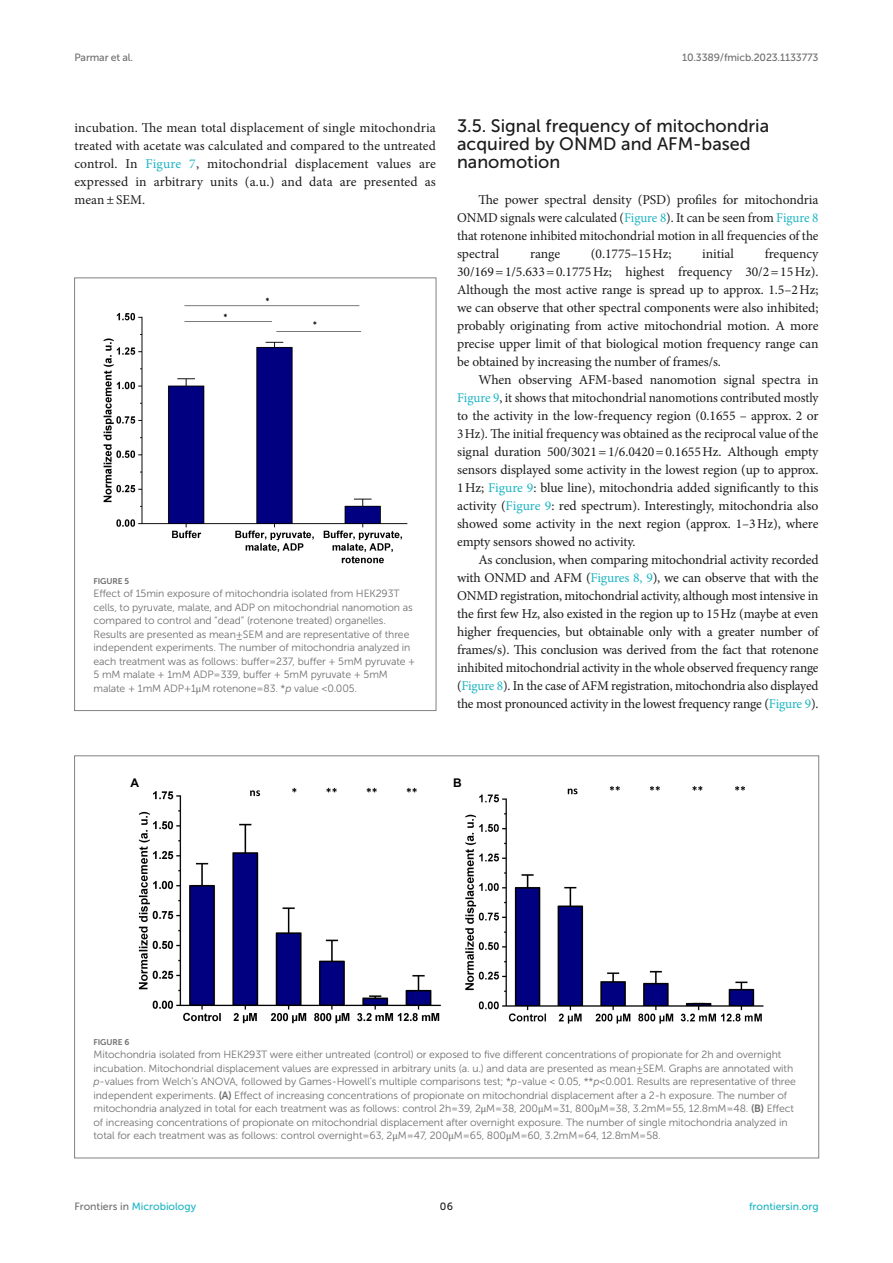
<style>
.page{position:relative;width:893px;height:1263px;background:#fff}
.page>*{position:absolute;margin:0;border:0;box-sizing:border-box;transform-origin:0 0}
.HEAD_2{font:18px/18px "Museo Sans 500";color:#1b1c1b}
.TEXT{font:13.5px/18px "Minion Pro";letter-spacing:-.015em;color:#1b1c1b;text-align:justify}
.TEXT_FLUSH{font:13.5px/18px "Minion Pro";letter-spacing:-.005em;color:#1b1c1b;text-align:justify}
.t1{font:700 12px "Arial";color:#000}
.FIG_LEG{font:10.5px/13.5px "Museo Sans 300";letter-spacing:-.01em;color:#706f70}
.t2{font:10.5px "Museo Sans 500";color:#1db5c3}
.t3{font:10.5px "Museo Sans 500";letter-spacing:-.015em;color:#706f70}
.t4{font:10.5px "Museo Sans 500";color:#1b1c1b}
.FIG_HD{font:8.25px "Museo Sans 700";letter-spacing:-.01em;color:#706f70}
.s1{color:#1db5c3}
.s2{font-family:"STIX General"}
.s3{font-style:italic}
.s4{font-family:"Museo Sans 700"}
.s5{color:#706f70}
</style>
<div class="page">
<img style="left:103px;top:297px;width:305px;height:267px">
<div style="left:74px;top:278px;width:362px;height:433px;border:1px solid #808285"></div>
<img style="left:138px;top:786px;width:626px;height:238px">
<p class="t3" style="left:74px;top:51px;width:60px">Parmar et al.</p>
<p class="t3" style="left:682px;top:51px;width:138px">10.3389/fmicb.2023.1133773</p>
<p class="TEXT_FLUSH" style="left:74px;top:119px;width:363px">incubation. The mean total displacement of single mitochondria treated with acetate was calculated and compared to the untreated control. In <span class="s1">Figure 7</span>, mitochondrial displacement values are expressed in arbitrary units (a.u.) and data are presented as mean± SEM.</p>
<p class="HEAD_2" style="left:457px;top:117px;width:314px">3.5. Signal frequency of mitochondria acquired by ONMD and AFM-based nanomotion</p>
<p class="TEXT_FLUSH" style="left:457px;top:191px;width:363px;text-indent:21px">The power spectral density (PSD) profiles for mitochondria ONMD signals were calculated (<span class="s1">Figure 8</span>). It can be seen from <span class="s1">Figure 8 </span>that rotenone inhibited mitochondrial motion in all frequencies of the spectral</p>
<p class="TEXT_FLUSH" style="left:457px;top:245px;width:363px;text-indent:308px">frequency 30/169=1/5.633=0.1775Hz; highest frequency 30/2=15Hz).<br>Although the most active range is spread up to approx. 1.5–2Hz; we can observe that other spectral components were also inhibited; probably originating from active mitochondrial motion. A more precise upper limit of that biological motion frequency range can be obtained by increasing the number of frames/s.</p>
<p class="TEXT" style="left:457px;top:371px;width:363px;text-indent:21px">When observing AFM-based nanomotion signal spectra in <span class="s1">Figure 9</span>, it shows that mitochondrial nanomotions contributed mostly to the activity in the low-frequency region (0.1655 – approx. 2 or 3Hz). The initial frequency was obtained as the reciprocal value of the signal duration 500/3021=1/6.0420=0.1655Hz. Although empty sensors displayed some activity in the lowest region (up to approx.<br>1Hz; <span class="s1">Figure 9</span>: blue line), mitochondria added significantly to this activity (<span class="s1">Figure 9</span>: red spectrum). Interestingly, mitochondria also showed some activity in the next region (approx. 1–3Hz), where empty sensors showed no activity.</p>
<p class="TEXT" style="left:457px;top:551px;width:363px;text-indent:21px">As conclusion, when comparing mitochondrial activity recorded with ONMD and AFM (<span class="s1">Figures 8, 9</span>), we can observe that with the ONMD registration, mitochondrial activity, although most intensive in the first few Hz, also existed in the region up to 15Hz (maybe at even higher frequencies, but obtainable only with a greater number of frames/s). This conclusion was derived from the fact that rotenone inhibited mitochondrial activity in the whole observed frequency range (<span class="s1">Figure 8</span>). In the case of AFM registration, mitochondria also displayed the most pronounced activity in the lowest frequency range (<span class="s1">Figure 9</span>).</p>
<p class="TEXT_FLUSH" style="left:530px;top:245px;width:32px">range</p>
<p class="TEXT_FLUSH" style="left:591px;top:245px;width:82px">(0.1775–15Hz;</p>
<p class="TEXT_FLUSH" style="left:702px;top:245px;width:33px">initial</p>
<p class="FIG_HD" style="left:94px;top:576px;width:37px">FIGURE 5</p>
<p class="FIG_LEG" style="left:94px;top:587px;width:323px">Effect of 15 min exposure of mitochondria isolated from HEK293T cells, to pyruvate, malate, and ADP on mitochondrial nanomotion as compared to control and “dead” (rotenone treated) organelles.<br>Results are presented as mean ± SEM and are representative of three independent experiments. The number of mitochondria analyzed in each treatment was as follows: buffer = 237, buffer + 5 mM pyruvate + 5 mM malate + 1 mM ADP = 339, buffer + 5 mM pyruvate + 5 mM malate + 1 mM ADP + 1 <span class="s2">μ</span>M rotenone = 83. *<span class="s3">p</span> value &lt;0.005.</p>
<p class="t1" style="left:131px;top:774px;width:10px">A</p>
<p class="t1" style="left:453px;top:774px;width:10px">B</p>
<p class="FIG_HD" style="left:94px;top:1037px;width:37px">FIGURE 6</p>
<p class="FIG_LEG" style="left:94px;top:1048px;width:704px">Mitochondria isolated from HEK293T were either untreated (control) or exposed to five different concentrations of propionate for 2 h and overnight incubation. Mitochondrial displacement values are expressed in arbitrary units (a. u.) and data are presented as mean ± SEM. Graphs are annotated with <span class="s3">p</span>-values from Welch’s ANOVA, followed by Games-Howell’s multiple comparisons test; *<span class="s3">p</span>-value &lt; 0.05, **<span class="s3">p</span> &lt; 0.001. Results are representative of three independent experiments. <span class="s4">(A)</span> Effect of increasing concentrations of propionate on mitochondrial displacement after a 2-h exposure. The number of mitochondria analyzed in total for each treatment was as follows: control 2 h = 39, 2 <span class="s2">μ</span>M = 38, 200 <span class="s2">μ</span>M = 31, 800 <span class="s2">μ</span>M = 38, 3.2 mM = 55, 12.8 mM = 48. <span class="s4">(B)</span> Effect of increasing concentrations of propionate on mitochondrial displacement after overnight exposure. The number of single mitochondria analyzed in total for each treatment was as follows: control overnight = 63, 2 <span class="s2">μ</span>M = 47, 200 <span class="s2">μ</span>M = 65, 800 <span class="s2">μ</span>M = 60, 3.2 mM = 64, 12.8 mM = 58.</p>
<p class="t2" style="left:74px;top:1200px;width:123px"><span class="s5">Frontiers in</span> Microbiology</p>
<p class="t4" style="left:440px;top:1200px;width:15px">06</p>
<p class="t2" style="left:749px;top:1200px;width:71px">frontiersin.org</p>
</div>
